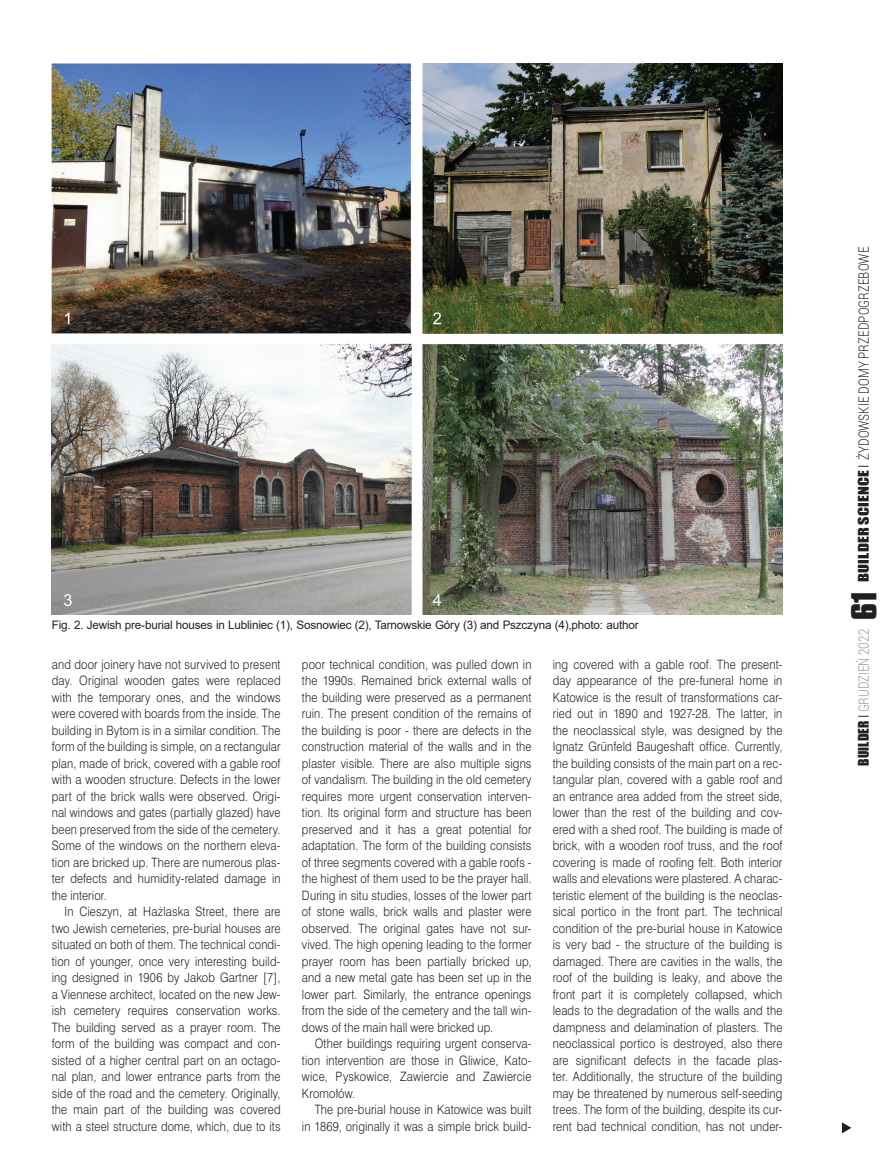
<style>
.page{position:relative;width:893px;height:1170px;background:#fff}
.page>*{position:absolute;margin:0;border:0;box-sizing:border-box;transform-origin:0 0}
.t1{font:300 14.25px "Roboto";letter-spacing:.01em;color:#231f20;scale:.8 1}
.t2{font:300 14.25px "Roboto";color:#939598;scale:.8 1}
.tekst_swiss{font:12px/16.5px "Swis 721 Lt PL";letter-spacing:.015em;color:#231f20;text-align:justify;scale:.88 1}
.Fot_podpis{font:11.7px "Arial";letter-spacing:-.015em;color:#231f20}
.s1{font-family:"Impact";font-weight:400;font-size:13.5px}
.s2{font-family:"Swis 721 Lt PL";font-weight:400;font-size:13.5px}
.s3{font-family:"Impact";font-weight:400;font-size:13.5px;color:#231f20}
.s4{font-family:"Swis 721 Lt PL";font-weight:400;font-size:13.5px;color:#231f20}
.s5{font-family:"Compacta PL";font-weight:700;font-size:30px;color:#231f20}
</style>
<div class="page">
<img style="left:52px;top:64px;width:730px;height:550px">
<svg style="left:842px;top:1122px;width:9px;height:11px"></svg>
<p class="Fot_podpis" style="left:52px;top:617px;width:588px">Fig. 2. Jewish pre-burial houses in Lubliniec (1), Sosnowiec (2), Tarnowskie Góry (3) and Pszczyna (4),photo: author</p>
<p class="tekst_swiss" style="left:52px;top:655px;width:262px">and door joinery have not survived to present day. Original wooden gates were replaced with the temporary ones, and the windows were covered with boards from the inside. The building in Bytom is in a similar condition. The form of the building is simple, on a rectangular plan, made of brick, covered with a gable roof with a wooden structure. Defects in the lower part of the brick walls were observed. Origi&shy;nal windows and gates (partially glazed) have been preserved from the side of the cemetery.<br>Some of the windows on the northern eleva&shy;tion are bricked up. There are numerous plas&shy;ter defects and humidity-related damage in the interior.</p>
<p class="tekst_swiss" style="left:52px;top:903px;width:262px;text-indent:13px">In Cieszyn, at Hażlaska Street, there are two Jewish cemeteries, pre-burial houses are situated on both of them. The technical condi&shy;tion of younger, once very interesting build&shy;ing designed in 1906 by Jakob Gartner [7], a Viennese architect, located on the new Jew&shy;ish cemetery requires conservation works.<br>The building served as a prayer room. The form of the building was compact and con&shy;sisted of a higher central part on an octago&shy;nal plan, and lower entrance parts from the side of the road and the cemetery. Originally, the main part of the building was covered with a steel structure dome, which, due to its</p>
<p class="tekst_swiss" style="left:302px;top:655px;width:262px">poor technical condition, was pulled down in the 1990s. Remained brick external walls of the building were preserved as a permanent ruin. The present condition of the remains of the building is poor - there are defects in the construction material of the walls and in the plaster visible. There are also multiple signs of vandalism. The building in the old cemetery requires more urgent conservation interven&shy;tion. Its original form and structure has been preserved and it has a great potential for adaptation. The form of the building consists of three segments covered with a gable roofs - the highest of them used to be the prayer hall.<br>During in situ studies, losses of the lower part of stone walls, brick walls and plaster were observed. The original gates have not sur&shy;vived. The high opening leading to the former prayer room has been partially bricked up, and a new metal gate has been set up in the lower part. Similarly, the entrance openings from the side of the cemetery and the tall win&shy;dows of the main hall were bricked up.</p>
<p class="tekst_swiss" style="left:302px;top:1035px;width:262px;text-indent:13px">Other buildings requiring urgent conserva&shy;tion intervention are those in Gliwice, Kato&shy;wice, Pyskowice, Zawiercie and Zawiercie Kromołów.</p>
<p class="tekst_swiss" style="left:302px;top:1101px;width:262px;text-align:right">The pre-burial house in Katowice was built<br>in 1869, originally it was a simple brick build-</p>
<p class="tekst_swiss" style="left:553px;top:655px;width:262px">ing covered with a gable roof. The present&shy;day appearance of the pre-funeral home in Katowice is the result of transformations car&shy;ried out in 1890 and 1927-28. The latter, in the neoclassical style, was designed by the Ignatz Grünfeld Baugeshaft office. Currently, the building consists of the main part on a rec&shy;tangular plan, covered with a gable roof and an entrance area added from the street side, lower than the rest of the building and cov&shy;ered with a shed roof. The building is made of brick, with a wooden roof truss, and the roof covering is made of roofing felt. Both interior walls and elevations were plastered. A charac&shy;teristic element of the building is the neoclas&shy;sical portico in the front part. The technical condition of the pre-burial house in Katowice is very bad - the structure of the building is damaged. There are cavities in the walls, the roof of the building is leaky, and above the front part it is completely collapsed, which leads to the degradation of the walls and the dampness and delamination of plasters. The neoclassical portico is destroyed, also there are significant defects in the facade plas&shy;ter. Additionally, the structure of the building may be threatened by numerous self-seeding trees. The form of the building, despite its cur&shy;rent bad technical condition, has not under-</p>
<p class="t1" style="left:854px;top:582px;width:420px;rotate:-90deg"><span class="s1">BUILDER SCIENCE</span> <span class="s2">I</span> ŻYDOWSKIE DOMY PRZEDPOGRZEBOWE</p>
<p class="t2" style="left:854px;top:765px;width:220px;rotate:-90deg"><span class="s3">BUILDER</span> <span class="s4">I</span> GRUDZIEŃ 2022 <span class="s5">61</span></p>
</div>
